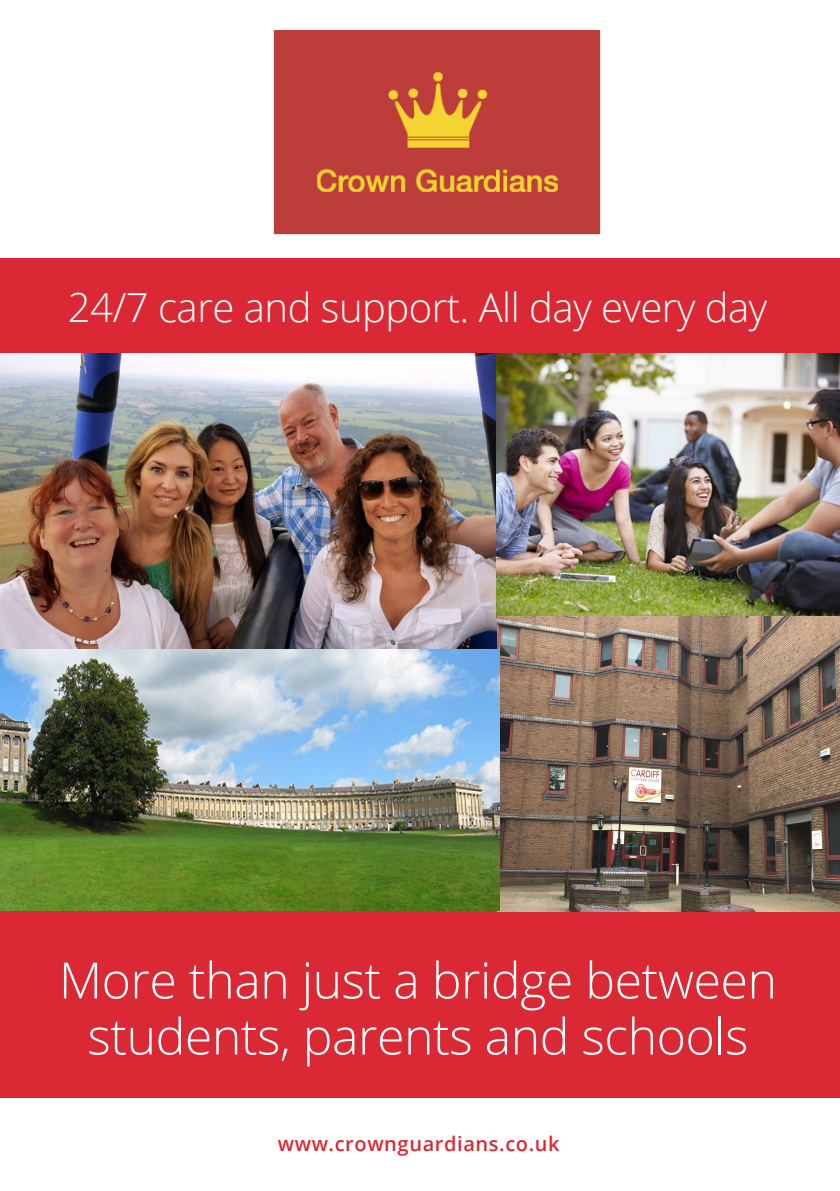
<style>
.page{position:relative;width:840px;height:1191px;background:#fff}
.page>*{position:absolute;margin:0;border:0;box-sizing:border-box;transform-origin:0 0}
.t1{font:300 50px/56px "Open Sans";letter-spacing:-.01em;color:#fff;text-align:center}
.t2{font:300 40px "Open Sans";letter-spacing:-.01em;color:#fff}
.t3{font:600 20px "Open Sans";letter-spacing:.03em;color:#da2934}
</style>
<div class="page">
<img style="left:0;top:353px;width:496px;height:296px">
<div style="left:1px;top:909px;width:838px;height:188px;background:#da2934"></div>
<img style="left:496px;top:353px;width:343px;height:558px">
<img style="left:0;top:649px;width:499px;height:261px">
<img style="left:273px;top:30px;width:327px;height:205px">
<div style="left:0;top:258px;width:839px;height:95px;background:#da2934"></div>
<p class="t2" style="left:68px;top:280px;width:700px">24/7 care and support. All day every day</p>
<p class="t1" style="left:59px;top:951px;width:719px">More than just a bridge between students, parents and schools</p>
<p class="t3" style="left:277px;top:1130px;width:283px">www.crownguardians.co.uk</p>
</div>
